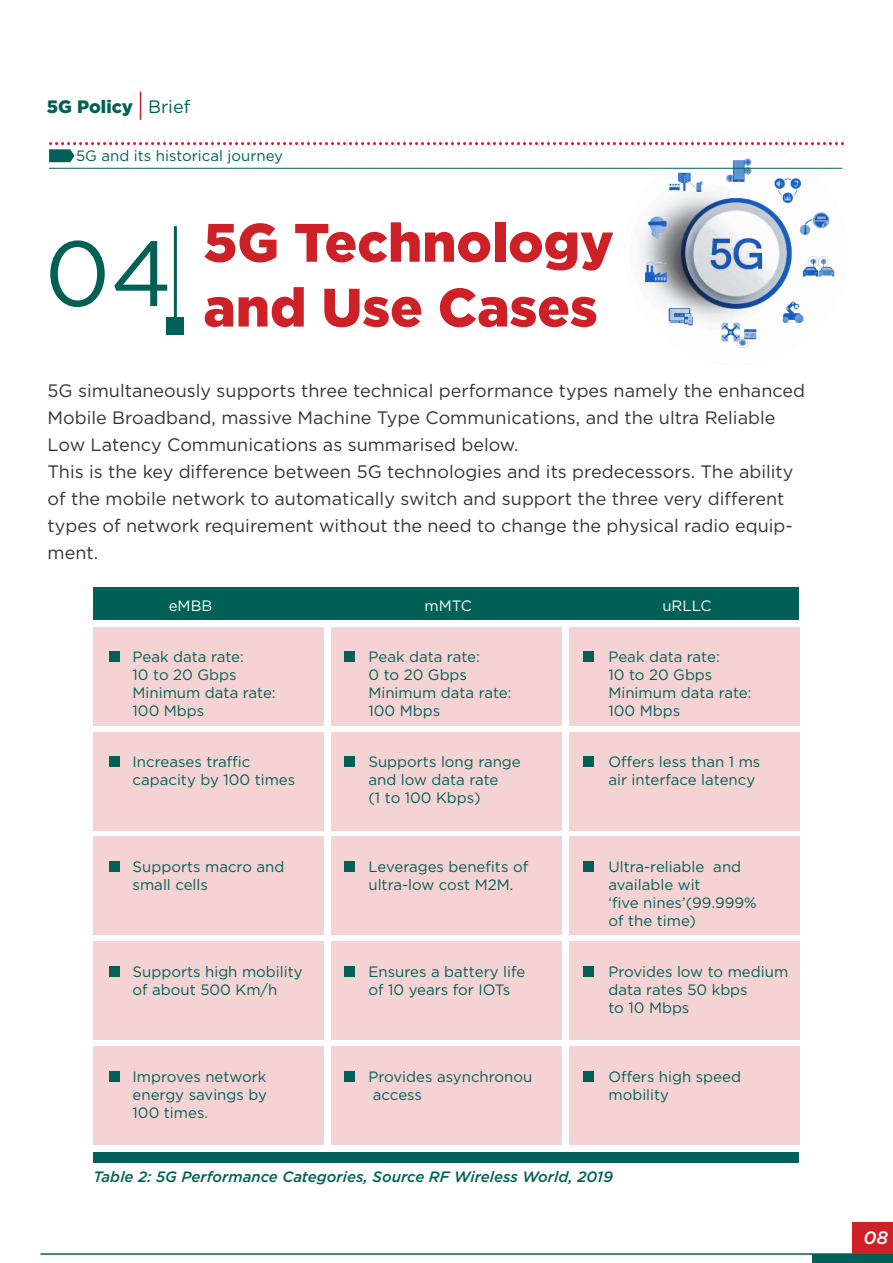
<style>
.page{position:relative;width:893px;height:1263px;background:#fff}
.page>*{position:absolute;margin:0;border:0;box-sizing:border-box;transform-origin:0 0}
.t1{font:900 54px/64.8px "Gotham";color:#cd2027;text-align:right}
.t2{font:18px/27.2px "Gotham Pro";color:#353535}
.t3{font:900 18px "Gotham";color:#026156}
.t4{font:italic 500 18px "Gotham Pro";color:#fff}
.t5{font:15px/18px "Gotham Pro";color:#026156}
.t6{font:italic 500 15px "Gotham Pro";color:#026156}
.t7{font:15px "Gotham Pro";color:#fff}
.s1{font-family:"Gotham Pro";font-weight:400}
</style>
<div class="page">
<img style="left:624px;top:162px;width:219px;height:186px">
<hr style="left:174px;top:226px;width:3px;height:100px;background:#026156">
<svg style="left:49px;top:142px;width:795px;height:20px"></svg>
<hr style="left:49px;top:168px;width:793px;height:1px;background:#026156">
<div style="left:94px;top:627px;width:230px;height:98px;background:#f5d3d4"></div>
<div style="left:331px;top:627px;width:230px;height:98px;background:#f5d3d4"></div>
<div style="left:569px;top:627px;width:230px;height:98px;background:#f5d3d4"></div>
<div style="left:94px;top:587px;width:705px;height:33px;background:#026156"></div>
<div style="left:109px;top:652px;width:11px;height:10px;background:#026156"></div>
<div style="left:344px;top:652px;width:11px;height:10px;background:#026156"></div>
<div style="left:584px;top:652px;width:10px;height:10px;background:#026156"></div>
<div style="left:94px;top:732px;width:230px;height:98px;background:#f5d3d4"></div>
<div style="left:331px;top:732px;width:230px;height:98px;background:#f5d3d4"></div>
<div style="left:569px;top:732px;width:230px;height:98px;background:#f5d3d4"></div>
<div style="left:109px;top:756px;width:11px;height:11px;background:#026156"></div>
<div style="left:344px;top:756px;width:11px;height:11px;background:#026156"></div>
<div style="left:584px;top:756px;width:10px;height:11px;background:#026156"></div>
<div style="left:94px;top:837px;width:230px;height:98px;background:#f5d3d4"></div>
<div style="left:331px;top:837px;width:230px;height:98px;background:#f5d3d4"></div>
<div style="left:569px;top:837px;width:230px;height:98px;background:#f5d3d4"></div>
<div style="left:109px;top:861px;width:11px;height:11px;background:#026156"></div>
<div style="left:344px;top:861px;width:11px;height:11px;background:#026156"></div>
<div style="left:584px;top:861px;width:10px;height:11px;background:#026156"></div>
<div style="left:94px;top:942px;width:230px;height:98px;background:#f5d3d4"></div>
<div style="left:331px;top:942px;width:230px;height:98px;background:#f5d3d4"></div>
<div style="left:569px;top:942px;width:230px;height:98px;background:#f5d3d4"></div>
<div style="left:109px;top:966px;width:11px;height:11px;background:#026156"></div>
<div style="left:344px;top:966px;width:11px;height:11px;background:#026156"></div>
<div style="left:584px;top:966px;width:10px;height:11px;background:#026156"></div>
<div style="left:94px;top:1047px;width:230px;height:98px;background:#f5d3d4"></div>
<div style="left:331px;top:1047px;width:230px;height:98px;background:#f5d3d4"></div>
<div style="left:569px;top:1047px;width:230px;height:98px;background:#f5d3d4"></div>
<div style="left:109px;top:1071px;width:11px;height:11px;background:#026156"></div>
<div style="left:344px;top:1071px;width:11px;height:11px;background:#026156"></div>
<div style="left:584px;top:1071px;width:10px;height:11px;background:#026156"></div>
<div style="left:94px;top:1152px;width:705px;height:10px;background:#026156"></div>
<svg style="left:140px;top:92px;width:1px;height:28px"></svg>
<div style="left:852px;top:1222px;width:41px;height:40px;background:#cd2027"></div>
<div style="left:813px;top:1254px;width:80px;height:9px;background:#026156"></div>
<hr style="left:40px;top:1253px;width:813px;height:2px;background:#026156">
<div style="left:166px;top:317px;width:18px;height:17px;background:#026156"></div>
<p class="t3" style="left:47px;top:96px;width:145px">5G Policy <span class="s1">Brief</span></p>
<p class="t5" style="left:76px;top:146px;width:209px">5G and its historical journey</p>
<h1 class="t1" style="left:45px;top:209px;width:571px">5G Technology<br><sup>04</sup> and Use Cases</h1>
<p class="t2" style="left:48px;top:377px;width:759px">5G simultaneously supports three technical performance types namely the enhanced Mobile Broadband, massive Machine Type Communications, and the ultra Reliable Low Latency Communications as summarised below.<br>This is the key difference between 5G technologies and its predecessors. The ability of the mobile network to automatically switch and support the three very different types of network requirement without the need to change the physical radio equip&shy;ment.</p>
<p class="t7" style="left:169px;top:597px;width:45px">eMBB</p>
<p class="t7" style="left:425px;top:597px;width:49px">mMTC</p>
<p class="t7" style="left:662px;top:597px;width:51px">uRLLC</p>
<p class="t5" style="left:133px;top:648px;width:145px">Peak data rate:<br>10 to 20 Gbps<br>Minimum data rate:<br>100 Mbps</p>
<p class="t5" style="left:368px;top:648px;width:145px">Peak data rate:<br>0 to 20 Gbps<br>Minimum data rate:<br>100 Mbps</p>
<p class="t5" style="left:608px;top:648px;width:145px">Peak data rate:<br>10 to 20 Gbps<br>Minimum data rate:<br>100 Mbps</p>
<p class="t5" style="left:133px;top:753px;width:164px">Increases traffic capacity by 100 times</p>
<p class="t5" style="left:368px;top:753px;width:154px">Supports long range and low data rate<br>(1 to 100 Kbps)</p>
<p class="t5" style="left:608px;top:753px;width:153px">Offers less than 1 ms air interface latency</p>
<p class="t5" style="left:133px;top:858px;width:153px">Supports macro and small cells</p>
<p class="t5" style="left:368px;top:858px;width:161px">Leverages benefits of ultra-low cost M2M.</p>
<p class="t5" style="left:608px;top:858px;width:150px">Ultra-reliable and available wit<br>‘five nines’(99.999% of the time)</p>
<p class="t5" style="left:133px;top:963px;width:172px">Supports high mobility of about 500 Km/h</p>
<p class="t5" style="left:368px;top:963px;width:158px">Ensures a battery life of 10 years for IOTs</p>
<p class="t5" style="left:608px;top:963px;width:181px">Provides low to medium data rates 50 kbps<br>to 10 Mbps</p>
<p class="t5" style="left:133px;top:1068px;width:136px;text-align:justify">Improves network energy savings by 100 times.</p>
<p class="t5" style="left:373px;top:1068px;width:161px;text-indent:-4px">Provides asynchronou access</p>
<p class="t5" style="left:608px;top:1068px;width:134px">Offers high speed mobility</p>
<p class="t6" style="left:94px;top:1168px;width:521px">Table 2: 5G Performance Categories, Source RF Wireless World, 2019</p>
<p class="t4" style="left:863px;top:1227px;width:26px">08</p>
</div>
